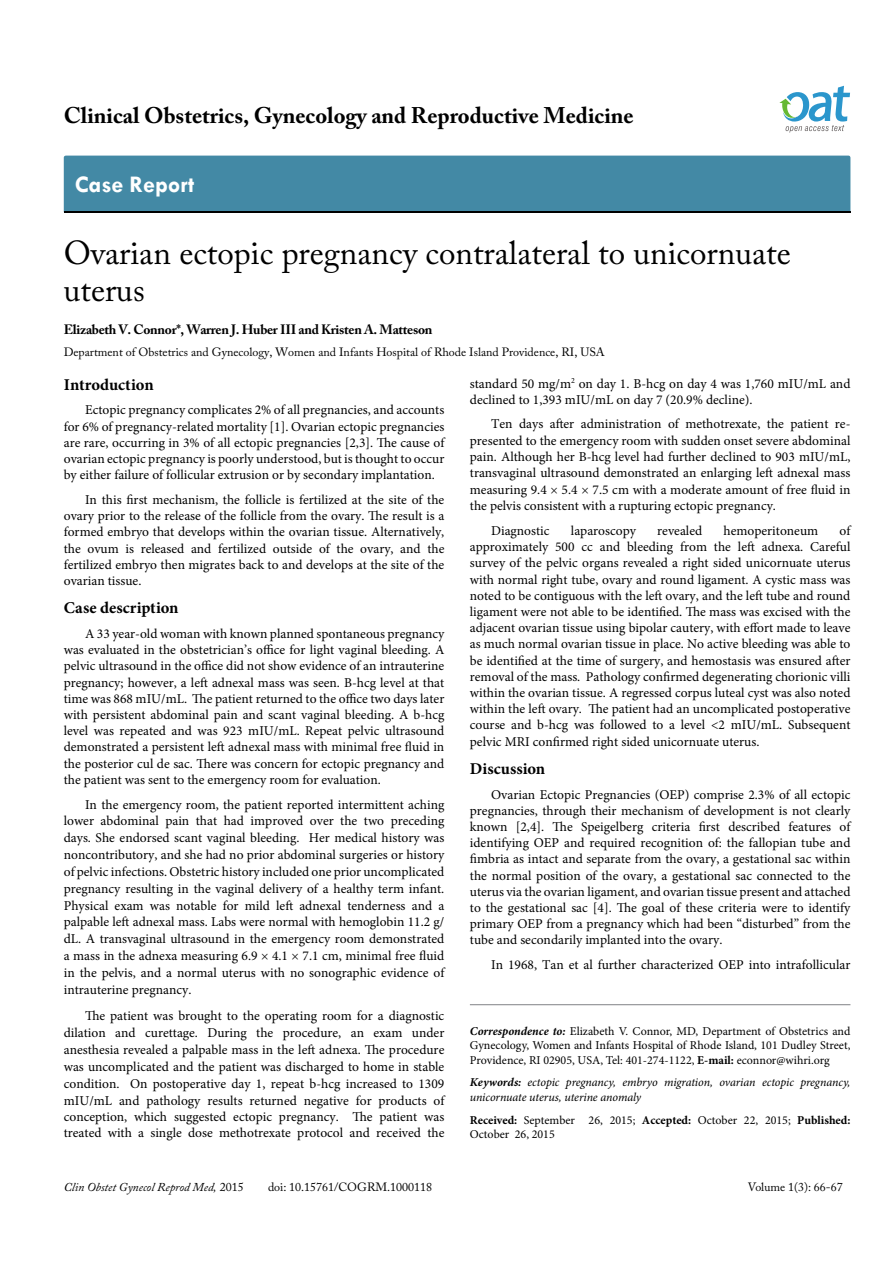
<style>
.page{position:relative;width:893px;height:1263px;background:#fff}
.page>*{position:absolute;margin:0;border:0;box-sizing:border-box;transform-origin:0 0}
.t1{font:33px/37.5px "Adobe Caslon Pro";color:#000}
.t2{font:700 24px "Tw Cen";color:#fff}
.t3{font:700 22.5px "Adobe Caslon Pro";color:#000}
.t4{font:700 16.5px "Minion Pro";letter-spacing:.005em;color:#000}
.t5{font:13.5px/16.2px "Minion Pro";color:#000;text-align:justify}
.t6{font:700 13.5px "Adobe Caslon Pro";letter-spacing:-.02em;color:#000}
.t7{font:12px/14.4px "Minion Pro";color:#000;text-align:justify}
.t8{font:12px "Adobe Caslon Pro";color:#000}
.t9{font:italic 12px/14.4px "Minion Pro";letter-spacing:-.01em;color:#000}
.t10{font:italic 12px "Adobe Caslon Pro";color:#000}
.s1{font-weight:700;font-style:italic}
.s2{font-weight:700}
.s3{font-style:normal}
</style>
<div class="page">
<div style="left:64px;top:156px;width:786px;height:56px;background:#4389a5"></div>
<svg style="left:779px;top:86px;width:71px;height:47px"></svg>
<hr style="left:470px;top:1004px;width:380px;height:1px;background:#808285">
<h3 class="t3" style="left:64px;top:102px;width:571px">Clinical Obstetrics, Gynecology and Reproductive Medicine</h3>
<h2 class="t2" style="left:75px;top:170px;width:121px">Case Report</h2>
<h1 class="t1" style="left:64px;top:233px;width:728px">Ovarian ectopic pregnancy contralateral to unicornuate uterus</h1>
<p class="t6" style="left:64px;top:322px;width:370px">Elizabeth V. Connor*, Warren J. Huber III and Kristen A. Matteson</p>
<p class="t8" style="left:64px;top:345px;width:543px">Department of Obstetrics and Gynecology, Women and Infants Hospital of Rhode Island Providence, RI, USA</p>
<p class="t4" style="left:64px;top:373px;width:91px">Introduction</p>
<p class="t5" style="left:64px;top:402px;width:382px;text-indent:21px">Ectopic pregnancy complicates 2% of all pregnancies, and accounts for 6% of pregnancy-related mortality [1]. Ovarian ectopic pregnancies are rare, occurring in 3% of all ectopic pregnancies [2,3]. The cause of ovarian ectopic pregnancy is poorly understood, but is thought to occur by either failure of follicular extrusion or by secondary implantation.</p>
<p class="t5" style="left:64px;top:492px;width:382px;text-indent:21px">In this first mechanism, the follicle is fertilized at the site of the ovary prior to the release of the follicle from the ovary. The result is a formed embryo that develops within the ovarian tissue. Alternatively, the ovum is released and fertilized outside of the ovary, and the fertilized embryo then migrates back to and develops at the site of the ovarian tissue.</p>
<p class="t4" style="left:64px;top:596px;width:116px">Case description</p>
<p class="t5" style="left:64px;top:626px;width:382px;text-indent:21px">A 33 year-old woman with known planned spontaneous pregnancy was evaluated in the obstetrician’s office for light vaginal bleeding. A pelvic ultrasound in the office did not show evidence of an intrauterine pregnancy; however, a left adnexal mass was seen. B-hcg level at that time was 868 mIU/mL. The patient returned to the office two days later with persistent abdominal pain and scant vaginal bleeding. A b-hcg level was repeated and was 923 mIU/mL. Repeat pelvic ultrasound demonstrated a persistent left adnexal mass with minimal free fluid in the posterior cul de sac. There was concern for ectopic pregnancy and the patient was sent to the emergency room for evaluation.</p>
<p class="t5" style="left:64px;top:796px;width:382px;line-height:17px;text-indent:21px">In the emergency room, the patient reported intermittent aching lower abdominal pain that had improved over the two preceding days. She endorsed scant vaginal bleeding. Her medical history was noncontributory, and she had no prior abdominal surgeries or history of pelvic infections. Obstetric history included one prior uncomplicated pregnancy resulting in the vaginal delivery of a healthy term infant.<br>Physical exam was notable for mild left adnexal tenderness and a palpable left adnexal mass. Labs were normal with hemoglobin 11.2 g/ dL. A transvaginal ultrasound in the emergency room demonstrated a mass in the adnexa measuring 6.9 4.1 7.1 cm, minimal free fluid in the pelvis, and a normal uterus with no sonographic evidence of intrauterine pregnancy.</p>
<p class="t5" style="left:64px;top:1007px;width:382px;line-height:16.8px;text-indent:21px">The patient was brought to the operating room for a diagnostic dilation and curettage. During the procedure, an exam under anesthesia revealed a palpable mass in the left adnexa. The procedure was uncomplicated and the patient was discharged to home in stable condition. On postoperative day 1, repeat b-hcg increased to 1309 mIU/mL and pathology results returned negative for products of conception, which suggested ectopic pregnancy. The patient was treated with a single dose methotrexate protocol and received the</p>
<p class="t5" style="left:470px;top:375px;width:382px">standard 50 mg/m<sup>2</sup> on day 1. B-hcg on day 4 was 1,760 mIU/mL and declined to 1,393 mIU/mL on day 7 (20.9% decline).</p>
<p class="t5" style="left:470px;top:416px;width:382px;text-indent:21px">Ten days after administration of methotrexate, the patient re&shy;presented to the emergency room with sudden onset severe abdominal pain. Although her B-hcg level had further declined to 903 mIU/mL, transvaginal ultrasound demonstrated an enlarging left adnexal mass measuring 9.4 5.4 7.5 cm with a moderate amount of free fluid in the pelvis consistent with a rupturing ectopic pregnancy.</p>
<p class="t5" style="left:491px;top:523px;width:60px">Diagnostic</p>
<p class="t5" style="left:571px;top:523px;width:67px">laparoscopy</p>
<p class="t5" style="left:657px;top:523px;width:46px">revealed</p>
<p class="t5" style="left:724px;top:523px;width:96px">hemoperitoneum</p>
<p class="t5" style="left:470px;top:523px;width:382px;text-indent:370px">of approximately 500 cc and bleeding from the left adnexa. Careful survey of the pelvic organs revealed a right sided unicornuate uterus with normal right tube, ovary and round ligament. A cystic mass was noted to be contiguous with the left ovary, and the left tube and round ligament were not able to be identified. The mass was excised with the adjacent ovarian tissue using bipolar cautery, with effort made to leave as much normal ovarian tissue in place. No active bleeding was able to be identified at the time of surgery, and hemostasis was ensured after removal of the mass. Pathology confirmed degenerating chorionic villi within the ovarian tissue. A regressed corpus luteal cyst was also noted within the left ovary. The patient had an uncomplicated postoperative course and b-hcg was followed to a level &lt;2 mIU/mL. Subsequent pelvic MRI confirmed right sided unicornuate uterus.</p>
<p class="t4" style="left:470px;top:757px;width:77px">Discussion</p>
<p class="t5" style="left:470px;top:786px;width:382px;text-indent:21px">Ovarian Ectopic Pregnancies (OEP) comprise 2.3% of all ectopic pregnancies, through their mechanism of development is not clearly known [2,4]. The Speigelberg criteria first described features of identifying OEP and required recognition of: the fallopian tube and fimbria as intact and separate from the ovary, a gestational sac within the normal position of the ovary, a gestational sac connected to the uterus via the ovarian ligament, and ovarian tissue present and attached to the gestational sac [4]. The goal of these criteria were to identify primary OEP from a pregnancy which had been “disturbed” from the tube and secondarily implanted into the ovary.</p>
<p class="t5" style="left:491px;top:957px;width:361px">In 1968, Tan et al further characterized OEP into intrafollicular</p>
<p class="t7" style="left:470px;top:1024px;width:382px"><span class="s1">Correspondence to:</span> Elizabeth V. Connor, MD, Department of Obstetrics and Gynecology, Women and Infants Hospital of Rhode Island, 101 Dudley Street, Providence, RI 02905, USA, Tel: 401-274-1122, <span class="s2">E-mail:</span> econnor@wihri.org</p>
<p class="t9" style="left:470px;top:1075px;width:382px"><span class="s2">Keywords:</span> ectopic pregnancy, embryo migration, ovarian ectopic pregnancy, unicornuate uterus, uterine anomaly</p>
<p class="t7" style="left:470px;top:1113px;width:382px"><span class="s2">Received:</span> September 26, 2015; <span class="s2">Accepted:</span> October 22, 2015; <span class="s2">Published:<br></span>October 26, 2015</p>
<p class="t10" style="left:64px;top:1180px;width:181px">Clin Obstet Gynecol Reprod Med, <span class="s3">2015</span></p>
<p class="t8" style="left:268px;top:1180px;width:166px">doi: 10.15761/COGRM.1000118</p>
<p class="t8" style="left:748px;top:1180px;width:96px">Volume 1(3): 66-67</p>
</div>
